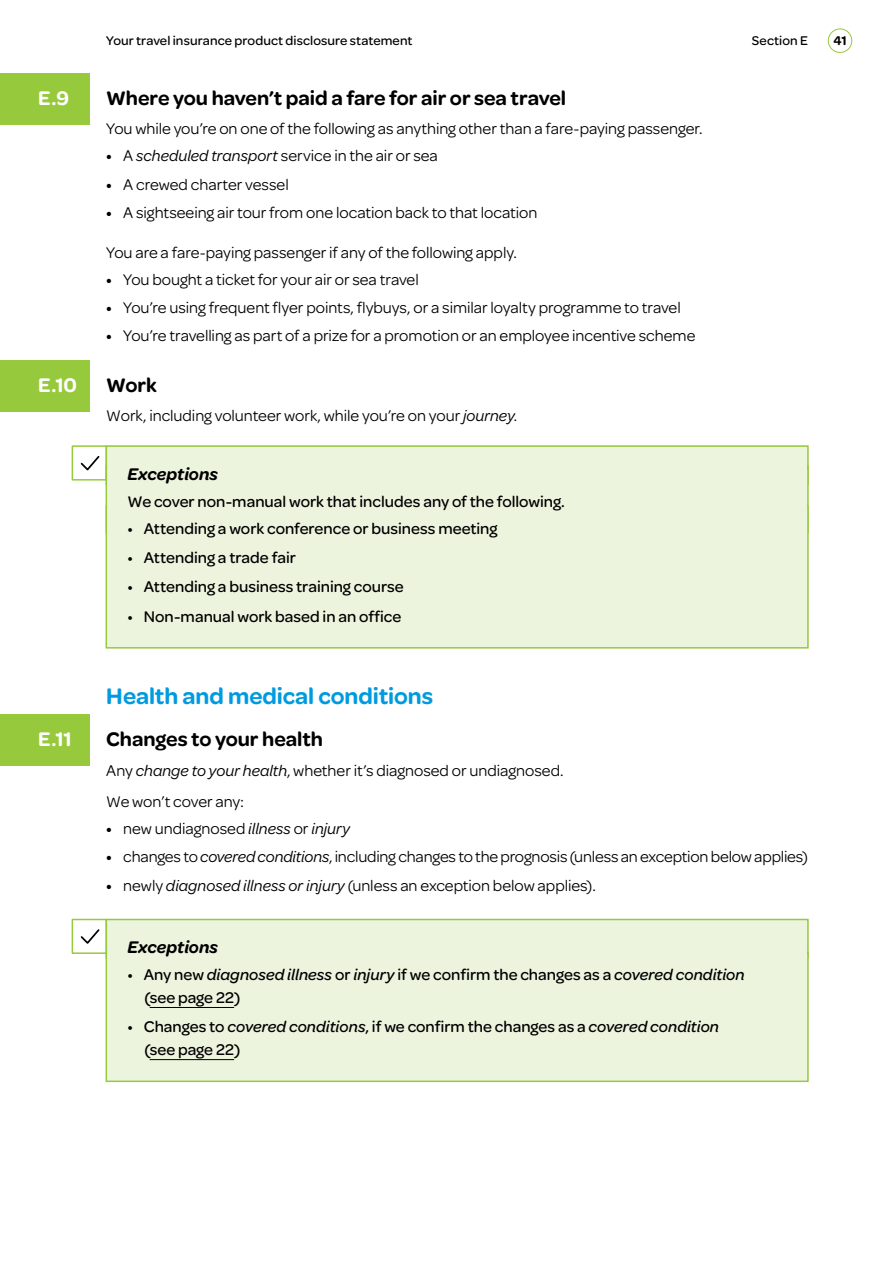
<style>
.page{position:relative;width:893px;height:1263px;background:#fff}
.page>*{position:absolute;margin:0;border:0;box-sizing:border-box;transform-origin:0 0}
.t1{font:600 24px "Omnes";color:#009bdf}
.t2{font:600 21px "Omnes";letter-spacing:-.005em;color:#000}
.TOC_Heading{font:600 21px "Omnes";color:#fff}
.Pullout_-_heading_gr{font:italic 600 18px "Omnes";color:#000}
.Body_before_bullets{font:16.5px "Omnes";letter-spacing:-.005em;color:#000}
.Pullout_-_Multiple_P{font:500 16.5px/22.8px "Omnes";color:#000}
.Body{font:16.5px "Omnes";color:#000}
.t3{font:500 13.5px "Omnes";letter-spacing:.01em;color:#000}
.t4{font:600 13.5px "Omnes";color:#000}
.s1{font-weight:600}
.s2{font-style:italic}
</style>
<div class="page">
<div style="left:106px;top:445px;width:702px;height:55px;background:#ecf4de"></div>
<div style="left:106px;top:445px;width:703px;height:41px;border:2px solid #97c93d"></div>
<div style="left:106px;top:470px;width:702px;height:63px;background:#ecf4de"></div>
<div style="left:106px;top:507px;width:702px;height:141px;background:#ecf4de"></div>
<div style="left:106px;top:505px;width:703px;height:144px;border:2px solid #97c93d"></div>
<div style="left:106px;top:919px;width:702px;height:54px;background:#ecf4de"></div>
<div style="left:106px;top:919px;width:703px;height:40px;border:2px solid #97c93d"></div>
<div style="left:106px;top:954px;width:702px;height:127px;background:#ecf4de"></div>
<div style="left:106px;top:951px;width:703px;height:131px;border:2px solid #97c93d"></div>
<hr style="left:150px;top:1007px;width:84px;height:1px;background:#000">
<hr style="left:150px;top:1059px;width:84px;height:1px;background:#000">
<div style="left:0;top:74px;width:89px;height:51px;background:#97c93d"></div>
<div style="left:0;top:361px;width:89px;height:51px;background:#97c93d"></div>
<div style="left:72px;top:445px;width:35px;height:36px;border:2px solid #97c93d"></div>
<svg style="left:80px;top:456px;width:20px;height:15px"></svg>
<div style="left:0;top:715px;width:89px;height:51px;background:#97c93d"></div>
<div style="left:72px;top:919px;width:35px;height:35px;border:2px solid #97c93d"></div>
<svg style="left:80px;top:929px;width:20px;height:15px"></svg>
<div style="left:828px;top:29px;width:24px;height:24px;border:1px solid #97c93d;border-radius:50%"></div>
<p class="TOC_Heading" style="left:38px;top:83px;width:32px">E.9</p>
<p class="TOC_Heading" style="left:38px;top:370px;width:40px">E.10</p>
<p class="TOC_Heading" style="left:38px;top:725px;width:35px">E.11</p>
<p class="t3" style="left:106px;top:31px;width:308px">Your travel insurance product disclosure statement</p>
<p class="t3" style="left:752px;top:31px;width:58px">Section E</p>
<p class="t4" style="left:833px;top:31px;width:15px">41</p>
<h3 class="t2" style="left:106px;top:83px;width:461px">Where you haven’t paid a fare for air or sea travel</h3>
<p class="Body_before_bullets" style="left:106px;top:118px;width:598px">You while you’re on one of the following as anything other than a fare-paying passenger.</p>
<p class="Body_before_bullets" style="left:106px;top:145px;width:333px"><span class="s1">•</span> A <span class="s2">scheduled transport</span> service in the air or sea</p>
<p class="Body_before_bullets" style="left:106px;top:173px;width:184px"><span class="s1">•</span> A crewed charter vessel</p>
<p class="Body_before_bullets" style="left:106px;top:201px;width:433px"><span class="s1">•</span> A sightseeing air tour from one location back to that location</p>
<p class="Body_before_bullets" style="left:106px;top:241px;width:412px">You are a fare-paying passenger if any of the following apply.</p>
<p class="Body_before_bullets" style="left:106px;top:268px;width:314px"><span class="s1">•</span> You bought a ticket for your air or sea travel</p>
<p class="Body_before_bullets" style="left:106px;top:296px;width:576px"><span class="s1">•</span> You’re using frequent flyer points, flybuys, or a similar loyalty programme to travel</p>
<p class="Body_before_bullets" style="left:106px;top:325px;width:591px"><span class="s1">•</span> You’re travelling as part of a prize for a promotion or an employee incentive scheme</p>
<h3 class="t2" style="left:106px;top:371px;width:52px">Work</h3>
<p class="Body" style="left:106px;top:405px;width:413px">Work, including volunteer work, while you’re on your <span class="s2">journey.</span></p>
<p class="Pullout_-_heading_gr" style="left:128px;top:462px;width:92px">Exceptions</p>
<p class="Pullout_-_Multiple_P" style="left:128px;top:489px;width:439px">We cover non-manual work that includes any of the following.</p>
<p class="Pullout_-_Multiple_P" style="left:128px;top:516px;width:371px">• Attending a work conference or business meeting</p>
<p class="Pullout_-_Multiple_P" style="left:128px;top:545px;width:170px">• Attending a trade fair</p>
<p class="Pullout_-_Multiple_P" style="left:128px;top:574px;width:278px">• Attending a business training course</p>
<p class="Pullout_-_Multiple_P" style="left:128px;top:604px;width:275px">• Non-manual work based in an office</p>
<h2 class="t1" style="left:106px;top:679px;width:328px">Health and medical conditions</h2>
<h3 class="t2" style="left:106px;top:725px;width:218px">Changes to your health</h3>
<p class="Body" style="left:106px;top:759px;width:459px">Any <span class="s2">change to your health</span>, whether it’s diagnosed or undiagnosed.</p>
<p class="Body_before_bullets" style="left:106px;top:790px;width:139px">We won’t cover any:</p>
<p class="Body_before_bullets" style="left:106px;top:817px;width:245px"><span class="s1">•</span> new undiagnosed <span class="s2">illness</span> or <span class="s2">injury</span></p>
<p class="Body_before_bullets" style="left:106px;top:846px;width:703px"><span class="s1">•</span> changes to <span class="s2">covered conditions</span>, including changes to the prognosis (unless an exception below applies)</p>
<p class="Body_before_bullets" style="left:106px;top:874px;width:491px"><span class="s1">•</span> newly <span class="s2">diagnosed illness or injury</span> (unless an exception below applies).</p>
<p class="Pullout_-_heading_gr" style="left:128px;top:935px;width:92px">Exceptions</p>
<p class="Pullout_-_Multiple_P" style="left:145px;top:962px;width:602px;text-indent:-17px">• Any new <span class="s2">diagnosed illness</span> or <span class="s2">injury</span> if we confirm the changes as a <span class="s2">covered condition </span>(see page 22)</p>
<p class="Pullout_-_Multiple_P" style="left:145px;top:1014px;width:576px;text-indent:-17px">• Changes to <span class="s2">covered conditions</span>, if we confirm the changes as a <span class="s2">covered condition </span>(see page 22)</p>
</div>
